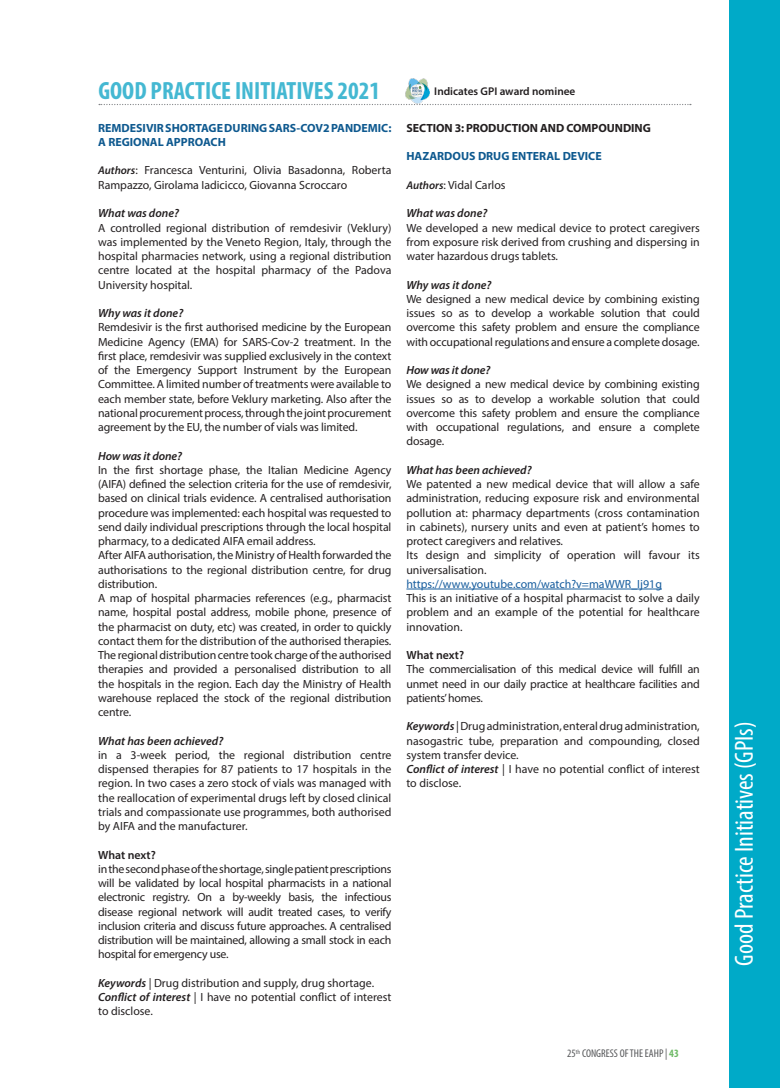
<style>
.page{position:relative;width:780px;height:1088px;background:#fff}
.page>*{position:absolute;margin:0;border:0;box-sizing:border-box;transform-origin:0 0}
.t1{font:condensed 26.25px "Myriad Pro";color:#fff}
.t2{font:700 condensed 25px "Myriad Pro";color:#44b8d2}
.t3{font:11.88px/14.2px "Myriad Pro";letter-spacing:-.005em;color:#231f20;text-align:justify}
.t4{font:italic 600 11.88px "Myriad Pro";color:#231f20}
.t5{font:700 11.88px/14.2px "Myriad Pro";color:#0e598f}
.t6{font:11.88px "Myriad Pro";color:#175d9e}
.t7{font:700 11.88px "Myriad Pro";letter-spacing:-.005em;color:#231f20}
.t8{font:600 11.88px "Myriad Pro";letter-spacing:-.005em;color:#231f20}
.t9{font:condensed 11.25px "Myriad Pro";color:#57585a}
.t10{font:600 11.25px "Myriad Pro";color:#231f20}
.s1{font-weight:600;font-style:italic;font-size:11.25px}
.s2{font-weight:600;font-style:italic}
.s3{font-weight:700;color:#6eba66}
</style>
<div class="page">
<div style="left:729px;top:0;width:51px;height:1088px;background:#00aac8"></div>
<svg style="left:99px;top:104px;width:592px;height:1px"></svg>
<img style="left:405px;top:78px;width:25px;height:25px">
<hr style="left:406px;top:589px;width:256px;height:1px;background:#175d9e">
<p class="t2" style="left:98px;top:75px;width:283px">GOOD PRACTICE INITIATIVES 2021</p>
<p class="t10" style="left:434px;top:84px;width:143px">Indicates GPI award nominee</p>
<p class="t5" style="left:98px;top:120px;width:295px">REMDESIVIR SHORTAGE DURING SARS-COV2 PANDEMIC:<br>A REGIONAL APPROACH</p>
<p class="t3" style="left:98px;top:163px;width:295px"><span class="s1">Authors</span>: Francesca Venturini, Olivia Basadonna, Roberta<br>Rampazzo, Girolama Iadicicco, Giovanna Scroccaro</p>
<p class="t4" style="left:98px;top:206px;width:82px">What was done?</p>
<p class="t3" style="left:98px;top:220px;width:295px">A controlled regional distribution of remdesivir (Veklury) was implemented by the Veneto Region, Italy, through the hospital pharmacies network, using a regional distribution centre located at the hospital pharmacy of the Padova University hospital.</p>
<p class="t4" style="left:98px;top:305px;width:87px">Why was it done?</p>
<p class="t3" style="left:98px;top:320px;width:295px">Remdesivir is the first authorised medicine by the European Medicine Agency (EMA) for SARS-Cov-2 treatment. In the first place, remdesivir was supplied exclusively in the context of the Emergency Support Instrument by the European Committee. A limited number of treatments were available to each member state, before Veklury marketing. Also after the national procurement process, through the joint procurement agreement by the EU, the number of vials was limited.</p>
<p class="t4" style="left:98px;top:448px;width:85px">How was it done?</p>
<p class="t3" style="left:98px;top:462px;width:295px">In the first shortage phase, the Italian Medicine Agency (AIFA) defined the selection criteria for the use of remdesivir, based on clinical trials evidence. A centralised authorisation procedure was implemented: each hospital was requested to send daily individual prescriptions through the local hospital pharmacy, to a dedicated AIFA email address.</p>
<p class="t3" style="left:98px;top:548px;width:295px">After AIFA authorisation, the Ministry of Health forwarded the authorisations to the regional distribution centre, for drug distribution.</p>
<p class="t3" style="left:98px;top:591px;width:295px">A map of hospital pharmacies references (e.g., pharmacist name, hospital postal address, mobile phone, presence of the pharmacist on duty, etc) was created, in order to quickly contact them for the distribution of the authorised therapies.</p>
<p class="t3" style="left:98px;top:648px;width:295px">The regional distribution centre took charge of the authorised therapies and provided a personalised distribution to all the hospitals in the region. Each day the Ministry of Health warehouse replaced the stock of the regional distribution centre.</p>
<p class="t4" style="left:98px;top:733px;width:127px">What has been achieved?</p>
<p class="t3" style="left:98px;top:747px;width:295px">in a 3-week period, the regional distribution centre dispensed therapies for 87 patients to 17 hospitals in the region. In two cases a zero stock of vials was managed with the reallocation of experimental drugs left by closed clinical trials and compassionate use programmes, both authorised by AIFA and the manufacturer.</p>
<p class="t8" style="left:98px;top:847px;width:59px">What next?</p>
<p class="t3" style="left:98px;top:861px;width:295px">in the second phase of the shortage, single patient prescriptions will be validated by local hospital pharmacists in a national electronic registry. On a by-weekly basis, the infectious disease regional network will audit treated cases, to verify inclusion criteria and discuss future approaches. A centralised distribution will be maintained, allowing a small stock in each hospital for emergency use.</p>
<p class="t3" style="left:98px;top:975px;width:277px"><span class="s2">Keywords</span> | Drug distribution and supply, drug shortage.</p>
<p class="t3" style="left:98px;top:990px;width:295px"><span class="s2">Conflict of interest</span> | I have no potential conflict of interest to disclose.</p>
<p class="t7" style="left:406px;top:120px;width:246px">SECTION 3: PRODUCTION AND COMPOUNDING</p>
<p class="t5" style="left:406px;top:149px;width:197px">HAZARDOUS DRUG ENTERAL DEVICE</p>
<p class="t3" style="left:406px;top:177px;width:101px"><span class="s1">Authors</span>: Vidal Carlos</p>
<p class="t4" style="left:406px;top:206px;width:82px">What was done?</p>
<p class="t3" style="left:406px;top:220px;width:295px">We developed a new medical device to protect caregivers from exposure risk derived from crushing and dispersing in water hazardous drugs tablets.</p>
<p class="t4" style="left:406px;top:277px;width:87px">Why was it done?</p>
<p class="t3" style="left:406px;top:291px;width:295px">We designed a new medical device by combining existing issues so as to develop a workable solution that could overcome this safety problem and ensure the compliance with occupational regulations and ensure a complete dosage.</p>
<p class="t4" style="left:406px;top:362px;width:85px">How was it done?</p>
<p class="t3" style="left:406px;top:377px;width:295px">We designed a new medical device by combining existing issues so as to develop a workable solution that could overcome this safety problem and ensure the compliance with occupational regulations, and ensure a complete dosage.</p>
<p class="t4" style="left:406px;top:462px;width:127px">What has been achieved?</p>
<p class="t3" style="left:406px;top:477px;width:295px">We patented a new medical device that will allow a safe administration, reducing exposure risk and environmental pollution at: pharmacy departments (cross contamination in cabinets), nursery units and even at patient’s homes to protect caregivers and relatives.</p>
<p class="t3" style="left:406px;top:548px;width:295px">Its design and simplicity of operation will favour its universalisation.</p>
<p class="t6" style="left:406px;top:576px;width:257px">https://www.youtube.com/watch?v=maWWR_Ij91g</p>
<p class="t3" style="left:406px;top:591px;width:295px">This is an initiative of a hospital pharmacist to solve a daily problem and an example of the potential for healthcare innovation.</p>
<p class="t8" style="left:406px;top:647px;width:59px">What next?</p>
<p class="t3" style="left:406px;top:662px;width:295px">The commercialisation of this medical device will fulfill an unmet need in our daily practice at healthcare facilities and patients’ homes.</p>
<p class="t3" style="left:406px;top:719px;width:295px"><span class="s2">Keywords</span> | Drug administration, enteral drug administration, nasogastric tube, preparation and compounding, closed system transfer device.</p>
<p class="t3" style="left:406px;top:762px;width:295px"><span class="s2">Conflict of interest</span> | I have no potential conflict of interest to disclose.</p>
<p class="t9" style="left:567px;top:1047px;width:113px">25<sup>th</sup> CONGRESS OF THE EAHP | <span class="s3">43</span></p>
<h1 class="t1" style="left:728px;top:966px;width:246px;rotate:-90deg">Good Practice Initiatives (GPIs)</h1>
</div>
